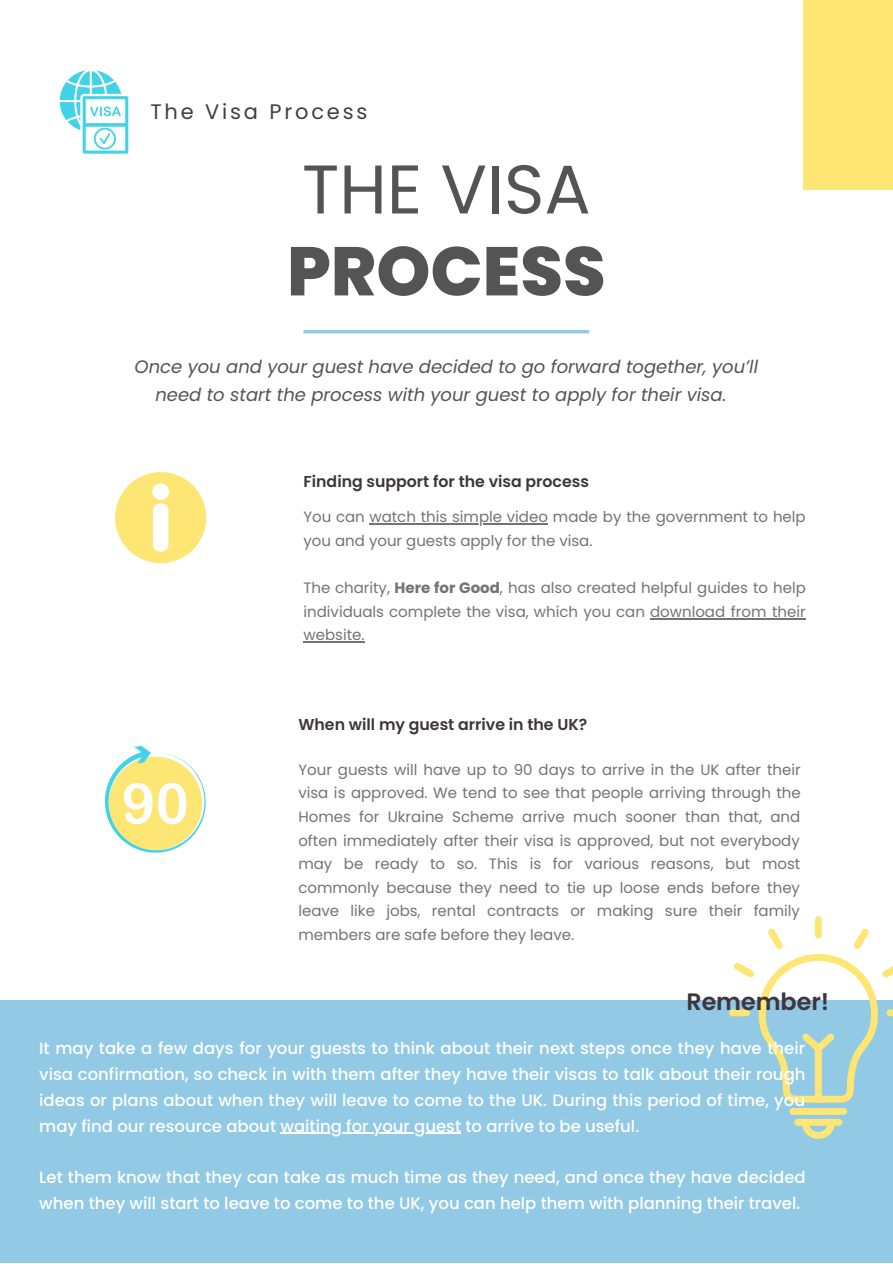
<style>
.page{position:relative;width:893px;height:1264px;background:#fff}
.page>*{position:absolute;margin:0;border:0;box-sizing:border-box;transform-origin:0 0}
.t1{font:800 68.85px "Poppins";color:#545454}
.t2{font:68.85px "Poppins";color:#545454}
.t3{font:600 23.7px "Poppins";color:#3e353f}
.t4{font:21px "Poppins";letter-spacing:.135em;color:#404040}
.t5{font:italic 18px/28px "Poppins";color:#545454;text-align:center}
.t6{font:500 16.5px/25.8px "Poppins";color:#fff;text-align:justify}
.t7{font:600 15.75px "Poppins";color:#3e353f}
.t8{font:15px/23.5px "Poppins";color:#737373;text-align:justify}
.s1{font-weight:700}
</style>
<div class="page">
<hr style="left:303px;top:330px;width:286px;height:3px;background:#92c9e4">
<div style="left:803px;top:0;width:89px;height:189px;background:#fde673"></div>
<div style="left:0;top:1000px;width:892px;height:262px;background:#92c9e4"></div>
<svg style="left:60px;top:70px;width:68px;height:84px"></svg>
<svg style="left:115px;top:472px;width:91px;height:91px"></svg>
<svg style="left:105px;top:745px;width:101px;height:107px"></svg>
<div style="left:814px;top:916px;width:7px;height:22px;background:#fde673;border-radius:3px"></div>
<div style="left:729px;top:1009px;width:21px;height:7px;background:#fde673;border-radius:3px"></div>
<svg style="left:733px;top:928px;width:159px;height:174px"></svg>
<div style="left:794px;top:1118px;width:48px;height:7px;background:#fde673;border-radius:3px"></div>
<div style="left:789px;top:1107px;width:58px;height:7px;background:#fde673;border-radius:3px"></div>
<svg style="left:801px;top:1118px;width:34px;height:20px"></svg>
<hr style="left:369px;top:523px;width:179px;height:1px;background:#737373">
<hr style="left:650px;top:618px;width:155px;height:1px;background:#737373">
<hr style="left:303px;top:641px;width:61px;height:1px;background:#737373">
<hr style="left:280px;top:1132px;width:181px;height:1px;background:#fff">
<h3 class="t4" style="left:150px;top:97px;width:218px">The Visa Process</h3>
<h1 class="t2" style="left:302px;top:141px;width:290px">THE VISA</h1>
<h1 class="t1" style="left:287px;top:223px;width:320px">PROCESS</h1>
<p class="t5" style="left:135px;top:353px;width:625px">Once you and your guest have decided to go forward together, you’ll need to start the process with your guest to apply for their visa.</p>
<p class="t7" style="left:303px;top:470px;width:287px">Finding support for the visa process</p>
<p class="t8" style="left:303px;top:505px;width:503px">You can watch this simple video made by the government to help you and your guests apply for the visa.</p>
<p class="t8" style="left:303px;top:576px;width:504px">The charity, <span class="s1">Here for Good</span>, has also created helpful guides to help individuals complete the visa, which you can download from their website.</p>
<p class="t7" style="left:298px;top:713px;width:290px">When will my guest arrive in the UK?</p>
<p class="t8" style="left:298px;top:757px;width:504px">Your guests will have up to 90 days to arrive in the UK after their visa is approved. We tend to see that people arriving through the Homes for Ukraine Scheme arrive much sooner than that, and often immediately after their visa is approved, but not everybody may be ready to so. This is for various reasons, but most commonly because they need to tie up loose ends before they leave like jobs, rental contracts or making sure their family members are safe before they leave.</p>
<h2 class="t3" style="left:686px;top:985px;width:144px">Remember!</h2>
<p class="t6" style="left:39px;top:1035px;width:767px">It may take a few days for your guests to think about their next steps once they have their visa confirmation, so check in with them after they have their visas to talk about their rough ideas or plans about when they will leave to come to the UK. During this period of time, you may find our resource about waiting for your guest to arrive to be useful.</p>
<p class="t6" style="left:39px;top:1164px;width:767px">Let them know that they can take as much time as they need, and once they have decided when they will start to leave to come to the UK, you can help them with planning their travel.</p>
</div>
